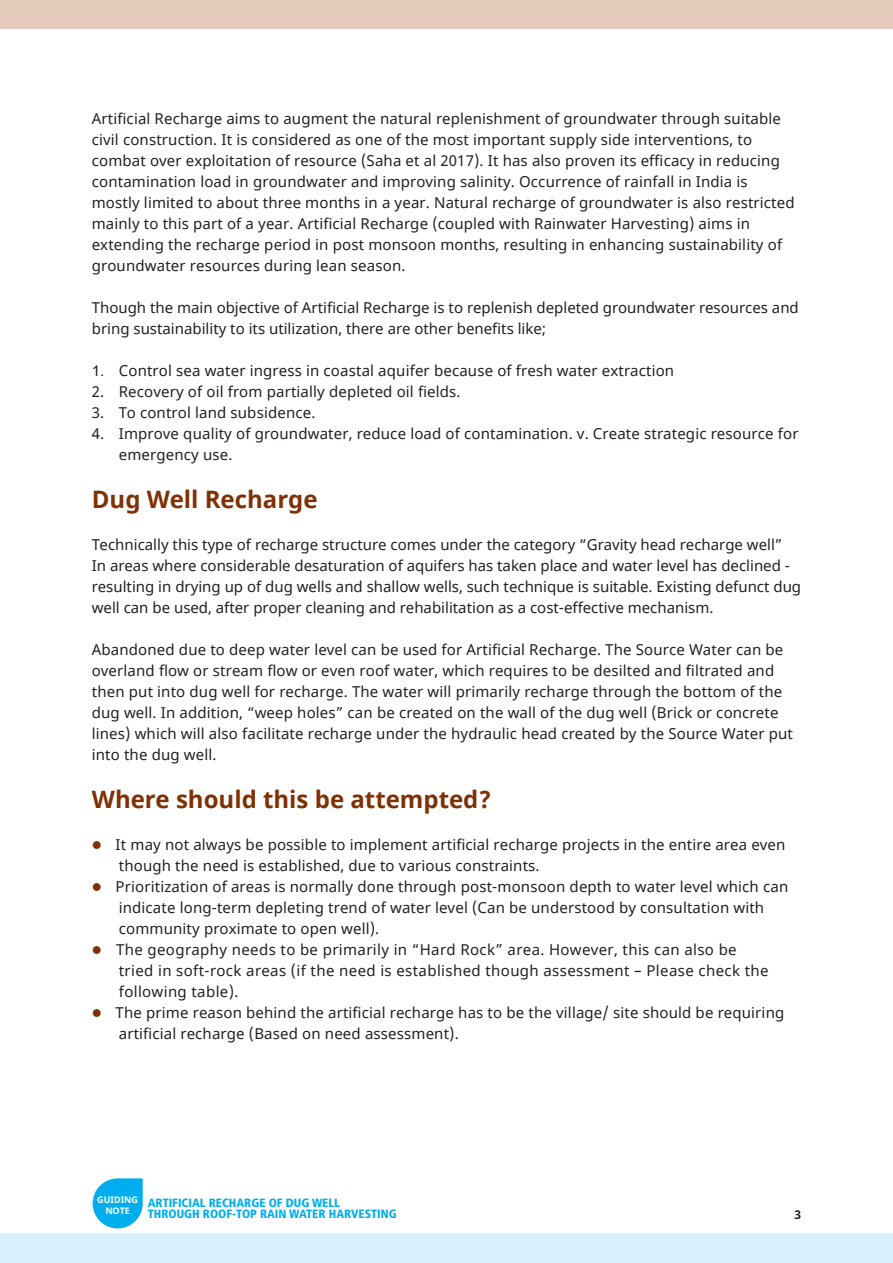
<style>
.page{position:relative;width:893px;height:1263px;background:#fff}
.page>*{position:absolute;margin:0;border:0;box-sizing:border-box;transform-origin:0 0}
.t1{font:700 24px "Noto Sans";color:#7f3105}
.t2{font:15px/21px "Noto Sans";letter-spacing:.01em;color:#231f20}
.t3{font:900 condensed 12px/10.8px "Frutiger LT Std";color:#00aeef}
.t4{font:700 12px "Noto Sans";color:#231f20}
.t5{font:700 9px/10.6px "Noto Sans";color:#fff;text-align:center}
.s1{font-family:"Arial"}
.s2{color:#7f3105}
</style>
<div class="page">
<div style="left:0;top:1234px;width:893px;height:29px;background:#d4effb"></div>
<svg style="left:93px;top:1178px;width:50px;height:50px;background:#29bbf1"></svg>
<div style="left:0;top:0;width:893px;height:28px;background:#e3cabb"></div>
<p class="t2" style="left:92px;top:109px;width:704px">Artificial Recharge aims to augment the natural replenishment of groundwater through suitable civil construction. It is considered as one of the most important supply side interventions, to combat over exploitation of resource (Saha et al 2017). It has also proven its efficacy in reducing contamination load in groundwater and improving salinity. Occurrence of rainfall in India is mostly limited to about three months in a year. Natural recharge of groundwater is also restricted mainly to this part of a year. Artificial Recharge (coupled with Rainwater Harvesting) aims in extending the recharge period in post monsoon months, resulting in enhancing sustainability of groundwater resources during lean season.</p>
<p class="t2" style="left:92px;top:298px;width:708px">Though the main objective of Artificial Recharge is to replenish depleted groundwater resources and bring sustainability to its utilization, there are other benefits like;</p>
<p class="t2" style="left:92px;top:361px;width:584px"><span class="s1">1.</span> Control sea water ingress in coastal aquifer because of fresh water extraction</p>
<p class="t2" style="left:92px;top:382px;width:370px">2. Recovery of oil from partially depleted oil fields.</p>
<p class="t2" style="left:92px;top:403px;width:225px">3. To control land subsidence.</p>
<p class="t2" style="left:119px;top:424px;width:681px;text-indent:-27px">4. Improve quality of groundwater, reduce load of contamination. v. Create strategic resource for emergency use.</p>
<h1 class="t1" style="left:92px;top:482px;width:227px">Dug Well Recharge</h1>
<p class="t2" style="left:92px;top:535px;width:711px">Technically this type of recharge structure comes under the category “Gravity head recharge well”<br>In areas where considerable desaturation of aquifers has taken place and water level has declined - resulting in drying up of dug wells and shallow wells, such technique is suitable. Existing defunct dug well can be used, after proper cleaning and rehabilitation as a cost-effective mechanism.</p>
<p class="t2" style="left:92px;top:640px;width:703px">Abandoned due to deep water level can be used for Artificial Recharge. The Source Water can be overland flow or stream flow or even roof water, which requires to be desilted and filtrated and then put into dug well for recharge. The water will primarily recharge through the bottom of the dug well. In addition, “weep holes” can be created on the wall of the dug well (Brick or concrete lines) which will also facilitate recharge under the hydraulic head created by the Source Water put into the dug well.</p>
<h1 class="t1" style="left:92px;top:782px;width:401px">Where should this be attempted?</h1>
<p class="t2" style="left:119px;top:835px;width:668px;text-indent:-27px"><span class="s2">●</span> It may not always be possible to implement artificial recharge projects in the entire area even though the need is established, due to various constraints.</p>
<p class="t2" style="left:119px;top:877px;width:671px;text-indent:-27px"><span class="s2">●</span> Prioritization of areas is normally done through post-monsoon depth to water level which can indicate long-term depleting trend of water level (Can be understood by consultation with community proximate to open well).</p>
<p class="t2" style="left:119px;top:940px;width:651px;text-indent:-27px"><span class="s2">●</span> The geography needs to be primarily in “Hard Rock” area. However, this can also be tried in soft-rock areas (if the need is established though assessment – Please check the following table).</p>
<p class="t2" style="left:119px;top:1003px;width:667px;text-indent:-27px"><span class="s2">●</span> The prime reason behind the artificial recharge has to be the village/ site should be requiring artificial recharge (Based on need assessment).</p>
<p class="t5" style="left:97px;top:1195px;width:42px">GUIDING<br>NOTE</p>
<p class="t3" style="left:148px;top:1197px;width:250px">ARTIFICIAL RECHARGE OF DUG WELL<br>THROUGH ROOF-TOP RAIN WATER HARVESTING</p>
<p class="t4" style="left:795px;top:1206px;width:8px">3</p>
</div>
